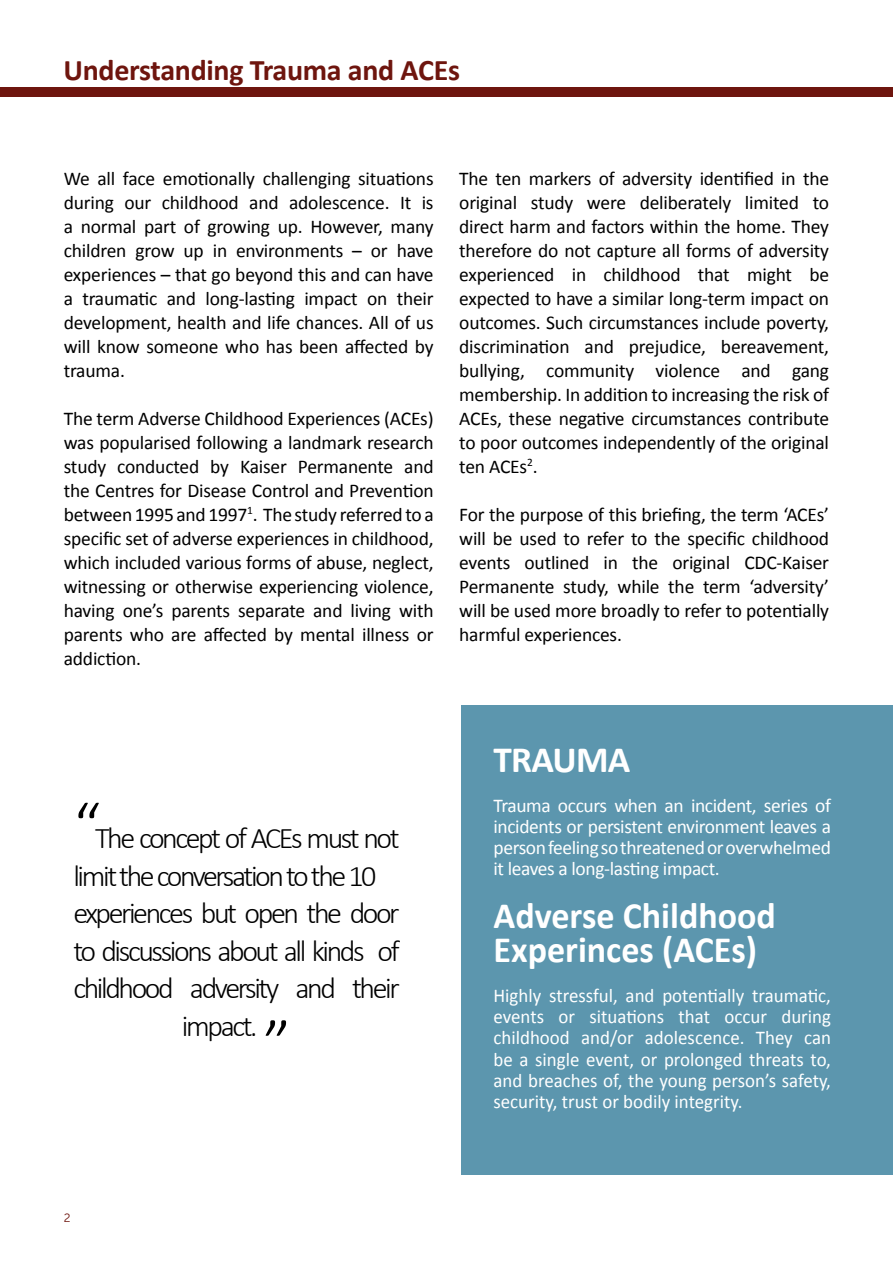
<style>
.page{position:relative;width:893px;height:1263px;background:#fff}
.page>*{position:absolute;margin:0;border:0;box-sizing:border-box;transform-origin:0 0}
.t1{font:300 66.3px "Calibri";color:#000}
.t2{font:700 37.2px/34.5px "Calibri";color:#fff}
.t3{font:300 30px "Calibri";letter-spacing:-.08em;color:#000}
.t4{font:700 30px "Calibri";letter-spacing:-.01em;color:#6e150e}
.t5{font:19.5px/24px "Calibri";letter-spacing:-.01em;color:#000;text-align:justify}
.t6{font:19.5px/21.3px "Calibri";letter-spacing:-.02em;color:#fff;text-align:justify}
.t7{font:12px "Museo Sans 300";color:#6e150e}
.s1{font-size:66.3px}
</style>
<div class="page">
<div style="left:0;top:87px;width:893px;height:9px;background:#6e150e"></div>
<div style="left:461px;top:705px;width:432px;height:470px;background:#5c96ae"></div>
<h3 class="t4" style="left:64px;top:49px;width:398px">Understanding Trauma and ACEs</h3>
<p class="t5" style="left:64px;top:166px;width:371px">We all face emotionally challenging situations during our childhood and adolescence. It is a normal part of growing up. However, many children grow up in environments – or have experiences – that go beyond this and can have a traumatic and long-lasting impact on their development, health and life chances. All of us will know someone who has been affected by trauma.</p>
<p class="t5" style="left:64px;top:406px;width:371px">The term Adverse Childhood Experiences (ACEs) was popularised following a landmark research study conducted by Kaiser Permanente and the Centres for Disease Control and Prevention between 1995 and 1997<sup>1</sup>. The study referred to a specific set of adverse experiences in childhood, which included various forms of abuse, neglect, witnessing or otherwise experiencing violence, having one’s parents separate and living with parents who are affected by mental illness or addiction.</p>
<p class="t5" style="left:459px;top:166px;width:371px">The ten markers of adversity identified in the original study were deliberately limited to direct harm and factors within the home. They therefore do not capture all forms of adversity experienced in childhood that might be expected to have a similar long-term impact on outcomes. Such circumstances include poverty, discrimination and prejudice, bereavement, bullying, community violence and gang membership. In addition to increasing the risk of ACEs, these negative circumstances contribute to poor outcomes independently of the original ten ACEs<sup>2</sup>.</p>
<p class="t5" style="left:459px;top:502px;width:371px">For the purpose of this briefing, the term ‘ACEs’ will be used to refer to the specific childhood events outlined in the original CDC-Kaiser Permanente study, while the term ‘adversity’ will be used more broadly to refer to potentially harmful experiences.</p>
<h3 class="t3" style="left:73px;top:819px;width:328px"><span class="s1">“</span>The concept of ACEs must not</h3>
<h3 class="t3" style="left:73px;top:857px;width:304px">limit the conversation to the 10</h3>
<h3 class="t3" style="left:73px;top:894px;width:328px">experiences but open the door</h3>
<h3 class="t3" style="left:73px;top:932px;width:328px">to discussions about all kinds of</h3>
<h3 class="t3" style="left:73px;top:969px;width:328px">childhood adversity and their</h3>
<h3 class="t3" style="left:182px;top:1007px;width:77px">impact.</h3>
<h1 class="t1" style="left:264px;top:1002px;width:29px">”</h1>
<h2 class="t2" style="left:493px;top:741px;width:138px">TRAUMA</h2>
<p class="t6" style="left:493px;top:794px;width:339px">Trauma occurs when an incident, series of incidents or persistent environment leaves a person feeling so threatened or overwhelmed it leaves a long-lasting impact.</p>
<h2 class="t2" style="left:493px;top:897px;width:284px">Adverse Childhood<br>Experinces (ACEs)</h2>
<p class="t6" style="left:493px;top:984px;width:339px">Highly stressful, and potentially traumatic, events or situations that occur during childhood and/or adolescence. They can be a single event, or prolonged threats to, and breaches of, the young person’s safety, security, trust or bodily integrity.</p>
<p class="t7" style="left:64px;top:1211px;width:8px">2</p>
</div>
